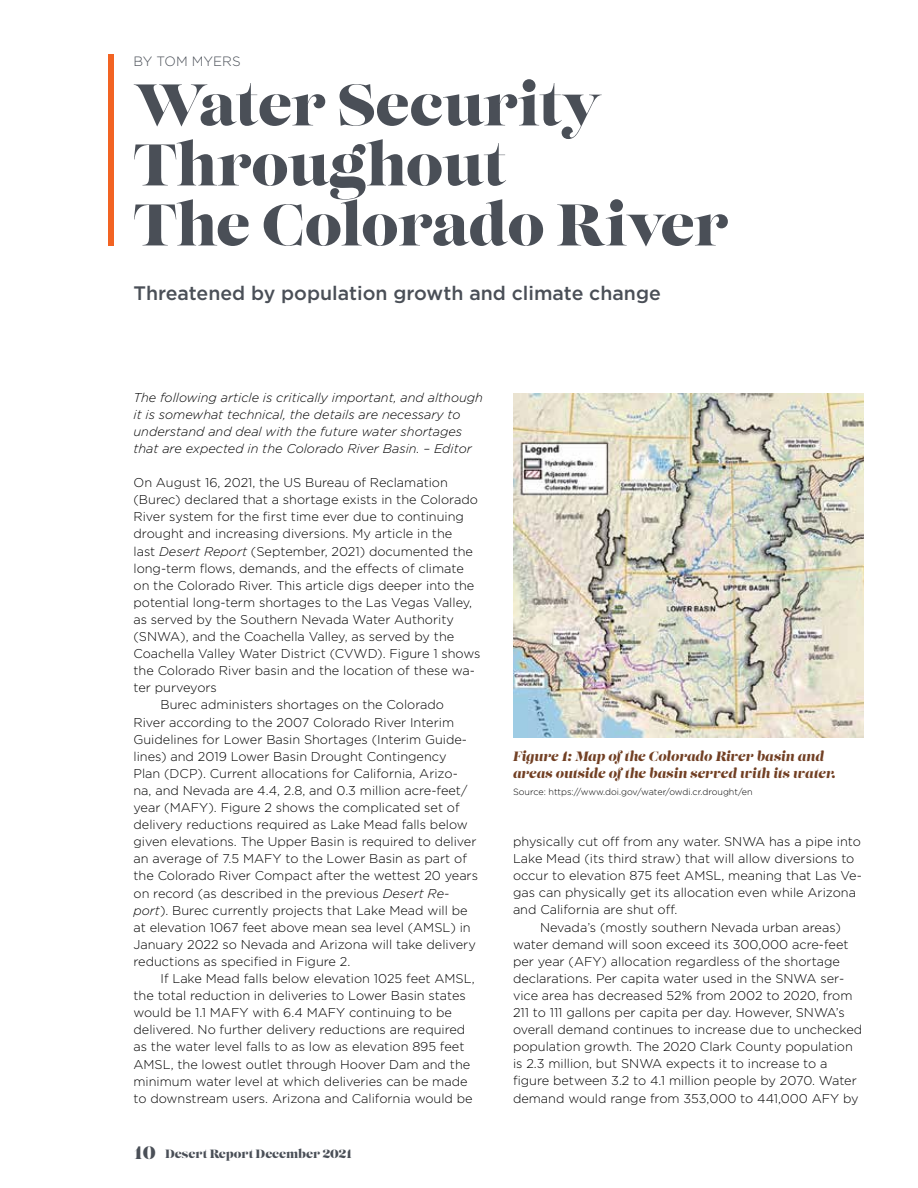
<style>
.page{position:relative;width:918px;height:1188px;background:#fff}
.page>*{position:absolute;margin:0;border:0;box-sizing:border-box;transform-origin:0 0}
.t1{font:58.5px/60px "Lust";color:#4a4f57}
.t2{font:500 19.5px "Gotham";color:#4a4f57}
.t3{font:italic 13.5px/17.1px "Lust";color:#724024}
.t4{font:300 13.5px "Gotham";color:#4a4f57}
.t5{font:300 12.75px "Gotham";color:#000}
.t6{font:italic 300 12.75px/17.1px "Gotham";color:#000}
.t7{font:12px "Lust";color:#4a4f57}
.t8{font:300 9px "Gotham";color:#000}
.s1{font-style:italic}
.s2{font-size:18px}
</style>
<div class="page">
<div style="left:108px;top:54px;width:5px;height:191px;background:#f26322"></div>
<img style="left:513px;top:394px;width:351px;height:344px">
<p class="t4" style="left:134px;top:54px;width:109px">BY TOM MYERS</p>
<h1 class="t1" style="left:134px;top:77px;width:597px">Water Security<br>Throughout<br>The Colorado River</h1>
<h2 class="t2" style="left:134px;top:282px;width:529px">Threatened by population growth and climate change</h2>
<p class="t6" style="left:134px;top:389px;width:351px">The following article is critically important, and although it is somewhat technical, the details are necessary to understand and deal with the future water shortages that are expected in the Colorado River Basin. – Editor</p>
<p class="t5" style="left:134px;top:476px;width:316px">On August 16, 2021, the US Bureau of Reclamation</p>
<p class="t5" style="left:134px;top:493px;width:346px">(Burec) declared that a shortage exists in the Colorado</p>
<p class="t5" style="left:134px;top:510px;width:332px">River system for the first time ever due to continuing</p>
<p class="t5" style="left:134px;top:527px;width:320px">drought and increasing diversions. My article in the</p>
<p class="t5" style="left:134px;top:544px;width:341px">last <span class="s1">Desert Report</span> (September, 2021) documented the</p>
<p class="t5" style="left:134px;top:561px;width:332px">long-term flows, demands, and the effects of climate</p>
<p class="t5" style="left:134px;top:578px;width:342px">on the Colorado River. This article digs deeper into the</p>
<p class="t5" style="left:134px;top:595px;width:340px">potential long-term shortages to the Las Vegas Valley,</p>
<p class="t5" style="left:134px;top:613px;width:322px">as served by the Southern Nevada Water Authority</p>
<p class="t5" style="left:134px;top:630px;width:322px">(SNWA), and the Coachella Valley, as served by the</p>
<p class="t5" style="left:134px;top:647px;width:349px">Coachella Valley Water District (CVWD). Figure 1 shows</p>
<p class="t5" style="left:134px;top:664px;width:343px">the Colorado River basin and the location of these wa-</p>
<p class="t5" style="left:134px;top:681px;width:85px">ter purveyors</p>
<p class="t5" style="left:161px;top:698px;width:285px">Burec administers shortages on the Colorado</p>
<p class="t5" style="left:134px;top:715px;width:322px">River according to the 2007 Colorado River Interim</p>
<p class="t5" style="left:134px;top:732px;width:335px">Guidelines for Lower Basin Shortages (Interim Guide-</p>
<p class="t5" style="left:134px;top:749px;width:315px">lines) and 2019 Lower Basin Drought Contingency</p>
<p class="t5" style="left:134px;top:766px;width:326px">Plan (DCP). Current allocations for California, Arizo-</p>
<p class="t5" style="left:134px;top:783px;width:335px">na, and Nevada are 4.4, 2.8, and 0.3 million acre-feet/</p>
<p class="t5" style="left:134px;top:801px;width:328px">year (MAFY). Figure 2 shows the complicated set of</p>
<p class="t5" style="left:134px;top:818px;width:336px">delivery reductions required as Lake Mead falls below</p>
<p class="t5" style="left:134px;top:835px;width:344px">given elevations. The Upper Basin is required to deliver</p>
<p class="t5" style="left:134px;top:852px;width:335px">an average of 7.5 MAFY to the Lower Basin as part of</p>
<p class="t5" style="left:134px;top:869px;width:346px">the Colorado River Compact after the wettest 20 years</p>
<p class="t5" style="left:134px;top:886px;width:317px">on record (as described in the previous <span class="s1">Desert Re-</span></p>
<p class="t5" style="left:134px;top:903px;width:336px"><span class="s1">port</span>). Burec currently projects that Lake Mead will be</p>
<p class="t5" style="left:134px;top:920px;width:339px">at elevation 1067 feet above mean sea level (AMSL) in</p>
<p class="t5" style="left:134px;top:937px;width:344px">January 2022 so Nevada and Arizona will take delivery</p>
<p class="t5" style="left:134px;top:954px;width:218px">reductions as specified in Figure 2.</p>
<p class="t5" style="left:161px;top:972px;width:316px">If Lake Mead falls below elevation 1025 feet AMSL,</p>
<p class="t5" style="left:134px;top:989px;width:334px">the total reduction in deliveries to Lower Basin states</p>
<p class="t5" style="left:134px;top:1006px;width:320px">would be 1.1 MAFY with 6.4 MAFY continuing to be</p>
<p class="t5" style="left:134px;top:1023px;width:333px">delivered. No further delivery reductions are required</p>
<p class="t5" style="left:134px;top:1040px;width:332px">as the water level falls to as low as elevation 895 feet</p>
<p class="t5" style="left:134px;top:1057px;width:338px">AMSL, the lowest outlet through Hoover Dam and the</p>
<p class="t5" style="left:134px;top:1074px;width:336px">minimum water level at which deliveries can be made</p>
<p class="t5" style="left:134px;top:1091px;width:341px">to downstream users. Arizona and California would be</p>
<p class="t7" style="left:135px;top:1146px;width:219px"><span class="s2">10</span> Desert Report December 2021</p>
<p class="t3" style="left:513px;top:748px;width:324px">Figure 1: Map of the Colorado River basin and areas outside of the basin served with its water.</p>
<p class="t8" style="left:513px;top:787px;width:241px">Source: https://www.doi.gov/water/owdi.cr.drought/en</p>
<p class="t5" style="left:513px;top:835px;width:349px">physically cut off from any water. SNWA has a pipe into</p>
<p class="t5" style="left:513px;top:852px;width:343px">Lake Mead (its third straw) that will allow diversions to</p>
<p class="t5" style="left:513px;top:869px;width:350px">occur to elevation 875 feet AMSL, meaning that Las Ve-</p>
<p class="t5" style="left:513px;top:886px;width:345px">gas can physically get its allocation even while Arizona</p>
<p class="t5" style="left:513px;top:903px;width:166px">and California are shut off.</p>
<p class="t5" style="left:540px;top:920px;width:302px">Nevada’s (mostly southern Nevada urban areas)</p>
<p class="t5" style="left:513px;top:937px;width:337px">water demand will soon exceed its 300,000 acre-feet</p>
<p class="t5" style="left:513px;top:954px;width:329px">per year (AFY) allocation regardless of the shortage</p>
<p class="t5" style="left:513px;top:971px;width:333px">declarations. Per capita water used in the SNWA ser-</p>
<p class="t5" style="left:513px;top:989px;width:341px">vice area has decreased 52% from 2002 to 2020, from</p>
<p class="t5" style="left:513px;top:1006px;width:333px">211 to 111 gallons per capita per day. However, SNWA’s</p>
<p class="t5" style="left:513px;top:1023px;width:351px">overall demand continues to increase due to unchecked</p>
<p class="t5" style="left:513px;top:1040px;width:341px">population growth. The 2020 Clark County population</p>
<p class="t5" style="left:513px;top:1057px;width:316px">is 2.3 million, but SNWA expects it to increase to a</p>
<p class="t5" style="left:513px;top:1074px;width:345px">figure between 3.2 to 4.1 million people by 2070. Water</p>
<p class="t5" style="left:513px;top:1091px;width:347px">demand would range from 353,000 to 441,000 AFY by</p>
</div>
